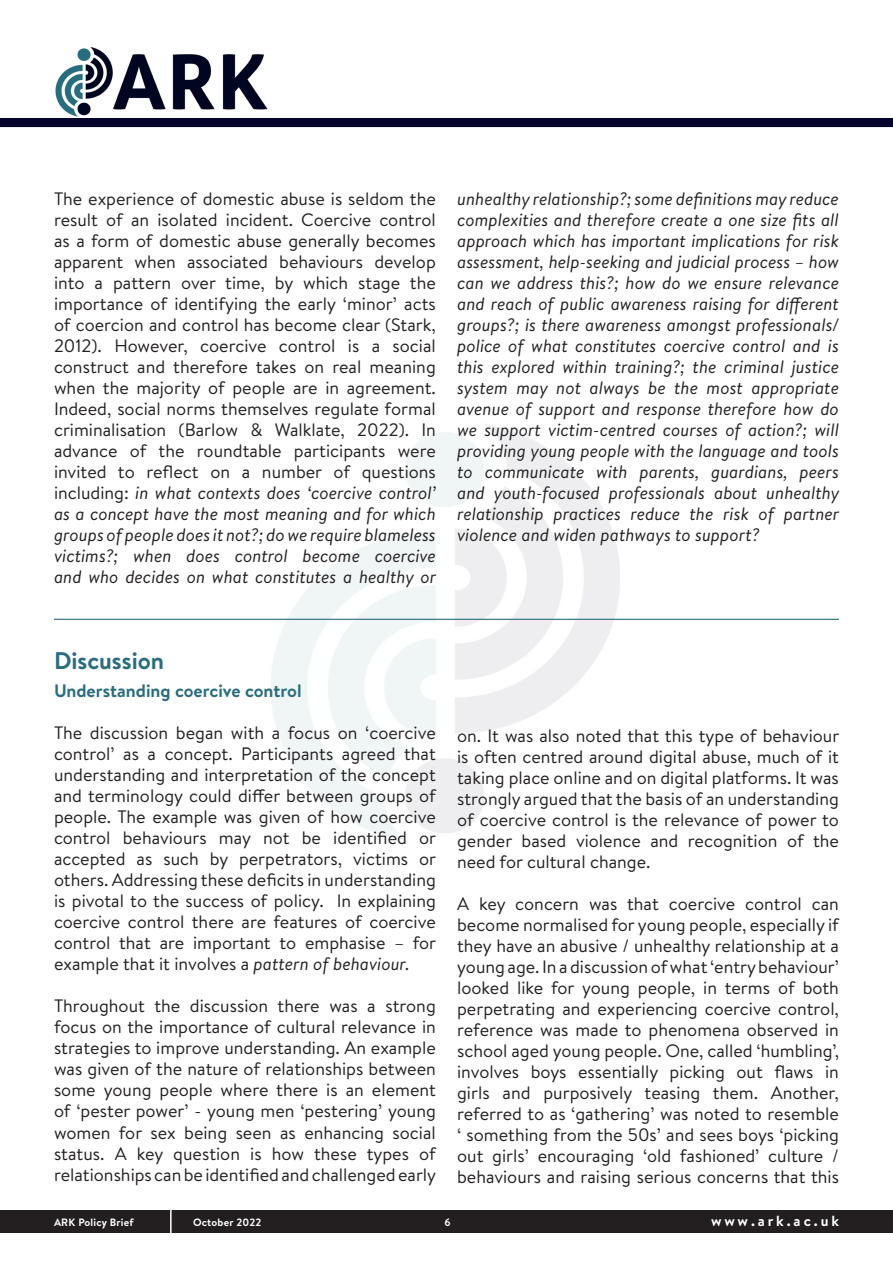
<style>
.page{position:relative;width:893px;height:1263px;background:#fff}
.page>*{position:absolute;margin:0;border:0;box-sizing:border-box;transform-origin:0 0}
.t1{font:700 24px "Brandon Text";color:#296d7f}
.t2{font:18px/21px "Brandon Text";color:#231f20;text-align:justify}
.t3{font:italic 18px/21px "Brandon Text";color:#231f20;text-align:justify}
.t4{font:700 18px "Brandon Text";color:#296d7f}
.t5{font:700 14.7px "Brandon Text";letter-spacing:.19em;color:#fff}
.t6{font:700 10.65px "Brandon Text";letter-spacing:.02em;color:#fff}
.s1{font-style:italic}
</style>
<div class="page">
<div style="left:0;top:118px;width:893px;height:9px;background:#05052b"></div>
<img style="left:55px;top:47px;width:213px;height:69px">
<div style="left:0;top:1210px;width:893px;height:23px;background:#231f20"></div>
<hr style="left:170px;top:1209px;width:2px;height:27px;background:#fff">
<hr style="left:54px;top:619px;width:785px;height:1px;background:#296d7f">
<p class="t2" style="left:54px;top:188px;width:384px">The experience of domestic abuse is seldom the result of an isolated incident. Coercive control as a form of domestic abuse generally becomes apparent when associated behaviours develop into a pattern over time, by which stage the importance of identifying the early ‘minor’ acts of coercion and control has become clear (Stark, 2012). However, coercive control is a social construct and therefore takes on real meaning when the majority of people are in agreement.<br>Indeed, social norms themselves regulate formal criminalisation (Barlow &amp; Walklate, 2022). In advance of the roundtable participants were invited to reflect on a number of questions including: <span class="s1">in what contexts does ‘coercive control’ as a concept have the most meaning and for which groups of people does it not?; do we require blameless victims?; when does control become coercive and who decides on what constitutes a healthy or</span></p>
<p class="t3" style="left:457px;top:188px;width:384px">unhealthy relationship?; some definitions may reduce complexities and therefore create a one size fits all approach which has important implications for risk assessment, help-seeking and judicial process – how can we address this?; how do we ensure relevance and reach of public awareness raising for different groups?; is there awareness amongst professionals/ police of what constitutes coercive control and is this explored within training?; the criminal justice system may not always be the most appropriate avenue of support and response therefore how do we support victim-centred courses of action?; will providing young people with the language and tools to communicate with parents, guardians, peers and youth-focused professionals about unhealthy relationship practices reduce the risk of partner violence and widen pathways to support?</p>
<h1 class="t1" style="left:54px;top:644px;width:112px">Discussion</h1>
<p class="t4" style="left:54px;top:678px;width:249px">Understanding coercive control</p>
<p class="t2" style="left:54px;top:722px;width:384px">The discussion began with a focus on ‘coercive control’ as a concept. Participants agreed that understanding and interpretation of the concept and terminology could differ between groups of people. The example was given of how coercive control behaviours may not be identified or accepted as such by perpetrators, victims or others. Addressing these deficits in understanding is pivotal to the success of policy. In explaining coercive control there are features of coercive control that are important to emphasise – for example that it involves a <span class="s1">pattern of behaviour.</span></p>
<p class="t2" style="left:54px;top:995px;width:384px">Throughout the discussion there was a strong focus on the importance of cultural relevance in strategies to improve understanding. An example was given of the nature of relationships between some young people where there is an element of ‘pester power’ - young men ‘pestering’ young women for sex being seen as enhancing social status. A key question is how these types of relationships can be identified and challenged early</p>
<p class="t2" style="left:457px;top:725px;width:384px">on. It was also noted that this type of behaviour is often centred around digital abuse, much of it taking place online and on digital platforms. It was strongly argued that the basis of an understanding of coercive control is the relevance of power to gender based violence and recognition of the need for cultural change.</p>
<p class="t2" style="left:457px;top:893px;width:383px">A key concern was that coercive control can become normalised for young people, especially if they have an abusive / unhealthy relationship at a young age. In a discussion of what ‘entry behaviour’ looked like for young people, in terms of both perpetrating and experiencing coercive control, reference was made to phenomena observed in school aged young people. One, called ‘humbling’, involves boys essentially picking out flaws in girls and purposively teasing them. Another, referred to as ‘gathering’ was noted to resemble ‘ something from the 50s’ and sees boys ‘picking out girls’ encouraging ‘old fashioned’ culture / behaviours and raising serious concerns that this</p>
<p class="t6" style="left:54px;top:1215px;width:81px">ARK Policy Brief</p>
<p class="t6" style="left:193px;top:1215px;width:70px">October 2022</p>
<p class="t6" style="left:444px;top:1215px;width:8px">6</p>
<p class="t5" style="left:711px;top:1210px;width:129px">www.ark.ac.uk</p>
</div>
